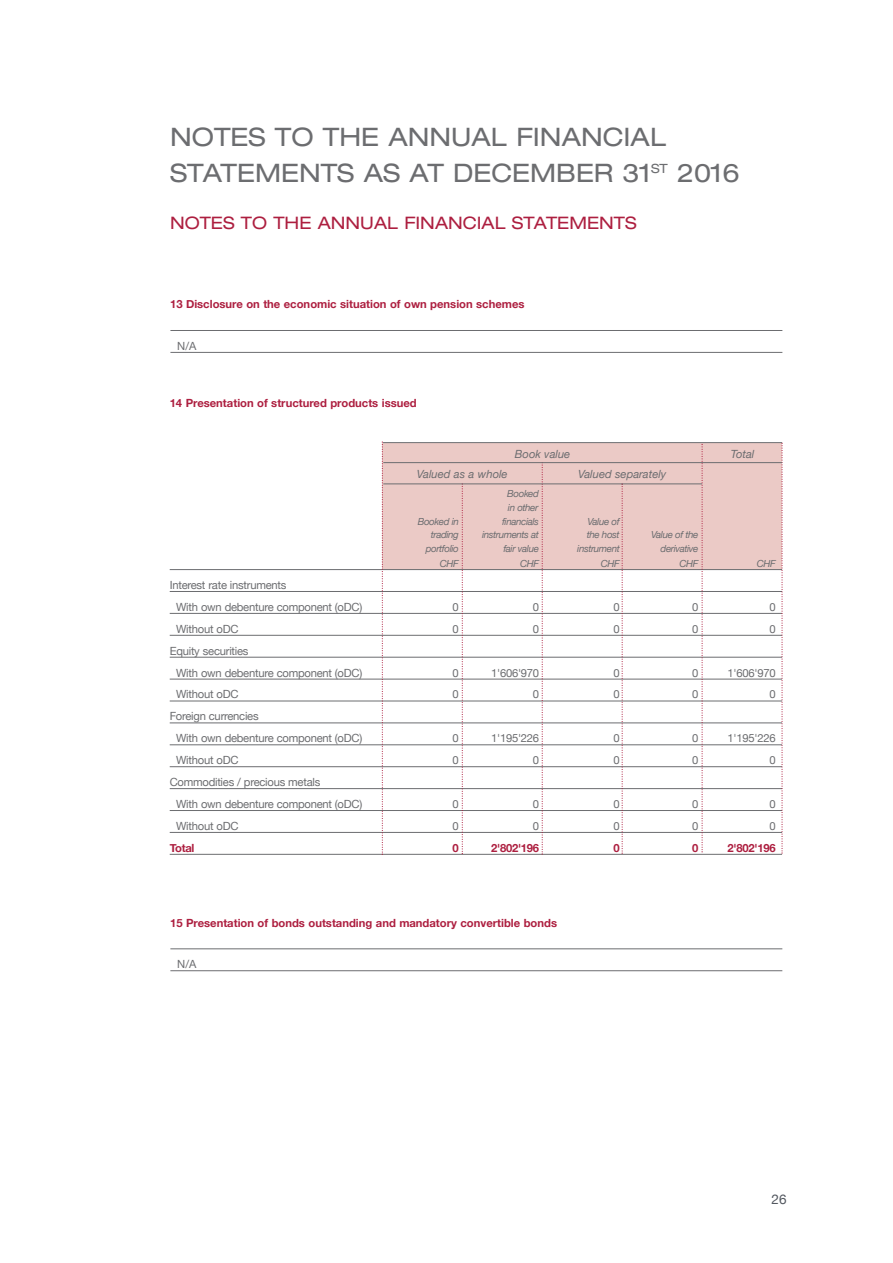
<style>
.page{position:relative;width:893px;height:1263px;background:#fff}
.page>*{position:absolute;margin:0;border:0;box-sizing:border-box;transform-origin:0 0}
.t1{font:expanded 25.5px/36px "Helvetica Neue";color:#6c6d70}
.t2{font:expanded 17.25px "Helvetica Neue";color:#ad1f40}
.t3{font:13.5px "Helvetica Neue";color:#535860}
.t4{font:11.25px/21.9px "Helvetica Neue";letter-spacing:-.02em;color:#6c6d70}
.t5{font:700 11.25px "Helvetica Neue";color:#ad1f40}
.t6{font:italic 11.25px "Helvetica Neue";color:#6c6d70}
.t7{font:italic 9.75px/14.2px "Helvetica Neue";letter-spacing:-.04em;color:#6c6d70}
</style>
<div class="page">
<hr style="left:170px;top:330px;width:612px;height:1px;background:#6c6d70">
<hr style="left:170px;top:352px;width:612px;height:1px;background:#6c6d70">
<hr style="left:170px;top:948px;width:612px;height:1px;background:#6c6d70">
<hr style="left:170px;top:970px;width:612px;height:1px;background:#6c6d70">
<div style="left:382px;top:443px;width:400px;height:126px;background:#ebcac6"></div>
<hr style="left:170px;top:569px;width:612px;height:1px;background:#6c6d70">
<hr style="left:170px;top:591px;width:612px;height:1px;background:#6c6d70">
<hr style="left:170px;top:613px;width:612px;height:1px;background:#6c6d70">
<hr style="left:170px;top:635px;width:612px;height:1px;background:#6c6d70">
<hr style="left:170px;top:657px;width:612px;height:1px;background:#6c6d70">
<hr style="left:170px;top:679px;width:612px;height:1px;background:#6c6d70">
<hr style="left:170px;top:701px;width:612px;height:1px;background:#6c6d70">
<hr style="left:170px;top:723px;width:612px;height:1px;background:#6c6d70">
<hr style="left:170px;top:744px;width:612px;height:1px;background:#6c6d70">
<hr style="left:170px;top:766px;width:612px;height:1px;background:#6c6d70">
<hr style="left:170px;top:788px;width:612px;height:1px;background:#6c6d70">
<hr style="left:170px;top:810px;width:612px;height:1px;background:#6c6d70">
<hr style="left:170px;top:832px;width:612px;height:1px;background:#6c6d70">
<hr style="left:170px;top:854px;width:612px;height:1px;background:#6c6d70">
<svg style="left:382px;top:441px;width:1px;height:414px"></svg>
<svg style="left:462px;top:483px;width:1px;height:371px"></svg>
<svg style="left:542px;top:463px;width:1px;height:391px"></svg>
<svg style="left:622px;top:483px;width:1px;height:371px"></svg>
<svg style="left:701px;top:444px;width:2px;height:408px"></svg>
<svg style="left:781px;top:443px;width:2px;height:411px"></svg>
<hr style="left:383px;top:442px;width:399px;height:1px;background:#6c6d70">
<hr style="left:383px;top:462px;width:399px;height:1px;background:#6c6d70">
<hr style="left:383px;top:484px;width:319px;height:1px;background:#6c6d70">
<h1 class="t1" style="left:170px;top:122px;width:571px">NOTES TO THE ANNUAL FINANCIAL<br>STATEMENTS AS AT DECEMBER 31<sup>ST</sup> 2016</h1>
<h2 class="t2" style="left:170px;top:216px;width:468px">NOTES TO THE ANNUAL FINANCIAL STATEMENTS</h2>
<p class="t5" style="left:170px;top:297px;width:356px">13 Disclosure on the economic situation of own pension schemes</p>
<p class="t4" style="left:177px;top:335px;width:21px">N/A</p>
<p class="t5" style="left:170px;top:396px;width:249px">14 Presentation of structured products issued</p>
<p class="t6" style="left:515px;top:447px;width:57px">Book value</p>
<p class="t6" style="left:417px;top:467px;width:92px">Valued as a whole</p>
<p class="t6" style="left:578px;top:467px;width:90px">Valued separately</p>
<p class="t7" style="left:507px;top:486px;width:33px">Booked in other</p>
<p class="t6" style="left:731px;top:447px;width:25px">Total</p>
<p class="t4" style="left:176px;top:574px;width:188px;text-indent:-6px">Interest rate instruments<br>With own debenture component (oDC)</p>
<p class="t7" style="left:418px;top:514px;width:43px">Booked in</p>
<p class="t7" style="left:502px;top:514px;width:38px">financials</p>
<p class="t7" style="left:587px;top:514px;width:34px">Value of</p>
<p class="t7" style="left:431px;top:527px;width:30px">trading</p>
<p class="t7" style="left:482px;top:527px;width:58px">instruments at</p>
<p class="t7" style="left:587px;top:527px;width:34px">the host</p>
<p class="t7" style="left:651px;top:527px;width:49px">Value of the</p>
<p class="t7" style="left:426px;top:541px;width:35px">portfolio</p>
<p class="t7" style="left:503px;top:541px;width:37px">fair value</p>
<p class="t7" style="left:577px;top:541px;width:44px">instrument</p>
<p class="t7" style="left:661px;top:541px;width:39px">derivative</p>
<p class="t7" style="left:440px;top:556px;width:20px">CHF</p>
<p class="t7" style="left:520px;top:556px;width:20px">CHF</p>
<p class="t7" style="left:601px;top:556px;width:20px">CHF</p>
<p class="t7" style="left:680px;top:556px;width:20px">CHF</p>
<p class="t7" style="left:757px;top:556px;width:20px">CHF</p>
<p class="t4" style="left:453px;top:596px;width:8px">0</p>
<p class="t4" style="left:533px;top:596px;width:8px">0</p>
<p class="t4" style="left:614px;top:596px;width:8px">0</p>
<p class="t4" style="left:692px;top:596px;width:8px">0</p>
<p class="t4" style="left:769px;top:596px;width:8px">0</p>
<p class="t4" style="left:176px;top:618px;width:64px">Without oDC</p>
<p class="t4" style="left:453px;top:618px;width:8px">0</p>
<p class="t4" style="left:533px;top:618px;width:8px">0</p>
<p class="t4" style="left:614px;top:618px;width:8px">0</p>
<p class="t4" style="left:692px;top:618px;width:8px">0</p>
<p class="t4" style="left:769px;top:618px;width:8px">0</p>
<p class="t4" style="left:176px;top:639px;width:188px;text-indent:-6px">Equity securities<br>With own debenture component (oDC)</p>
<p class="t4" style="left:453px;top:661px;width:8px">0</p>
<p class="t4" style="left:491px;top:661px;width:50px">1'606'970</p>
<p class="t4" style="left:614px;top:661px;width:8px">0</p>
<p class="t4" style="left:692px;top:661px;width:8px">0</p>
<p class="t4" style="left:728px;top:661px;width:50px">1'606'970</p>
<p class="t4" style="left:176px;top:683px;width:64px">Without oDC</p>
<p class="t4" style="left:453px;top:683px;width:8px">0</p>
<p class="t4" style="left:533px;top:683px;width:8px">0</p>
<p class="t4" style="left:614px;top:683px;width:8px">0</p>
<p class="t4" style="left:692px;top:683px;width:8px">0</p>
<p class="t4" style="left:769px;top:683px;width:8px">0</p>
<p class="t4" style="left:176px;top:705px;width:188px;text-indent:-6px">Foreign currencies<br>With own debenture component (oDC)</p>
<p class="t4" style="left:453px;top:727px;width:8px">0</p>
<p class="t4" style="left:491px;top:727px;width:50px">1'195'226</p>
<p class="t4" style="left:614px;top:727px;width:8px">0</p>
<p class="t4" style="left:692px;top:727px;width:8px">0</p>
<p class="t4" style="left:728px;top:727px;width:50px">1'195'226</p>
<p class="t4" style="left:176px;top:749px;width:64px">Without oDC</p>
<p class="t4" style="left:453px;top:749px;width:8px">0</p>
<p class="t4" style="left:533px;top:749px;width:8px">0</p>
<p class="t4" style="left:614px;top:749px;width:8px">0</p>
<p class="t4" style="left:692px;top:749px;width:8px">0</p>
<p class="t4" style="left:769px;top:749px;width:8px">0</p>
<p class="t4" style="left:176px;top:771px;width:188px;text-indent:-6px">Commodities / precious metals<br>With own debenture component (oDC)</p>
<p class="t4" style="left:453px;top:793px;width:8px">0</p>
<p class="t4" style="left:533px;top:793px;width:8px">0</p>
<p class="t4" style="left:614px;top:793px;width:8px">0</p>
<p class="t4" style="left:692px;top:793px;width:8px">0</p>
<p class="t4" style="left:769px;top:793px;width:8px">0</p>
<p class="t4" style="left:176px;top:815px;width:64px">Without oDC</p>
<p class="t4" style="left:453px;top:815px;width:8px">0</p>
<p class="t4" style="left:533px;top:815px;width:8px">0</p>
<p class="t4" style="left:614px;top:815px;width:8px">0</p>
<p class="t4" style="left:692px;top:815px;width:8px">0</p>
<p class="t4" style="left:769px;top:815px;width:8px">0</p>
<p class="t5" style="left:170px;top:841px;width:26px">Total</p>
<p class="t5" style="left:453px;top:841px;width:8px">0</p>
<p class="t5" style="left:491px;top:841px;width:50px">2'802'196</p>
<p class="t5" style="left:614px;top:841px;width:8px">0</p>
<p class="t5" style="left:692px;top:841px;width:8px">0</p>
<p class="t5" style="left:728px;top:841px;width:50px">2'802'196</p>
<p class="t5" style="left:170px;top:916px;width:388px">15 Presentation of bonds outstanding and mandatory convertible bonds</p>
<p class="t4" style="left:177px;top:953px;width:21px">N/A</p>
<p class="t3" style="left:772px;top:1191px;width:17px">26</p>
</div>
